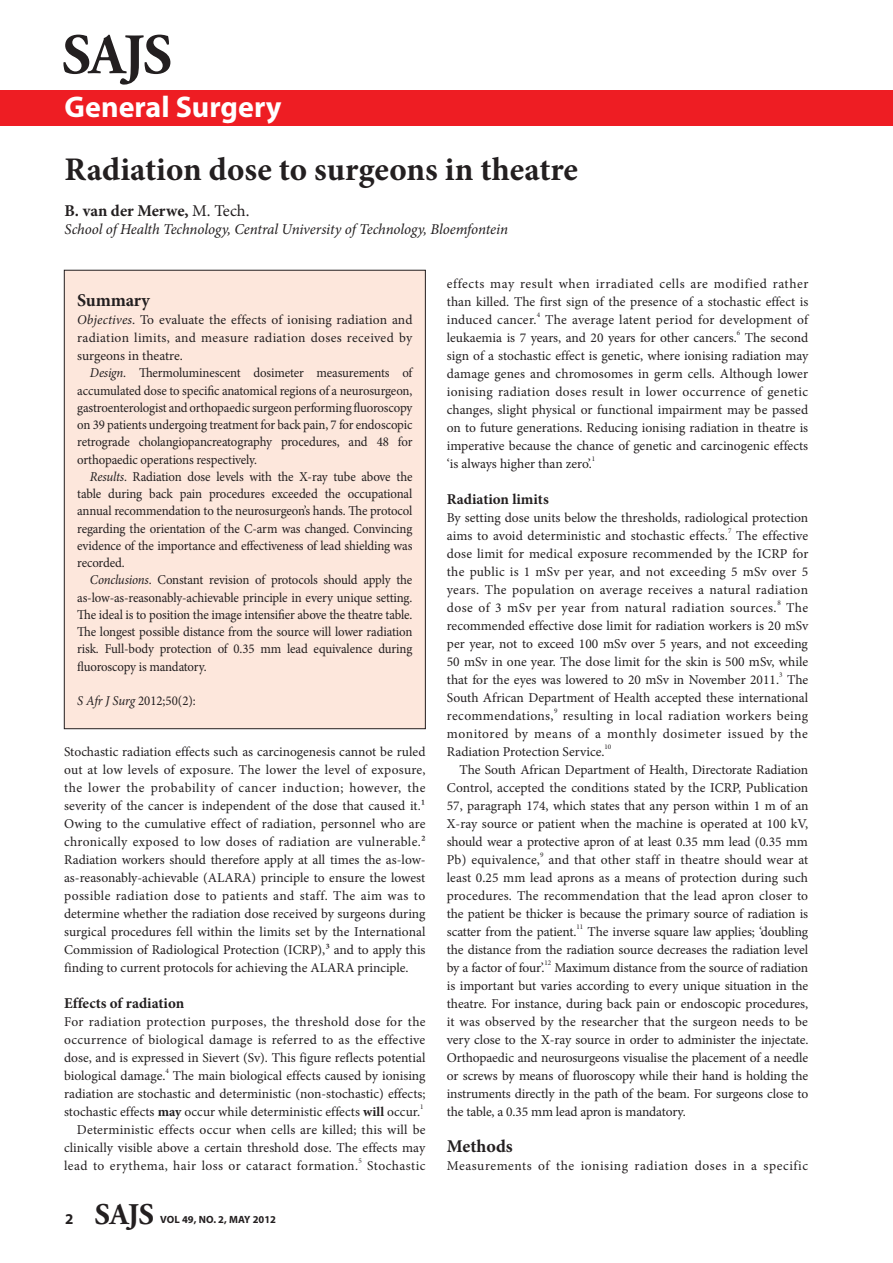
<style>
.page{position:relative;width:893px;height:1263px;background:#fff}
.page>*{position:absolute;margin:0;border:0;box-sizing:border-box;transform-origin:0 0}
.t1{font:700 57px "Adobe Garamond Pro";color:#231f20}
.A_HEAD{font:700 33px "Minion Pro";color:#231f20}
.t2{font:700 30px "Myriad Pro";color:#fff}
.t3{font:700 30px "Adobe Garamond Pro";color:#231f20}
.B_HEAD{font:700 18px "Minion Pro";letter-spacing:-.005em;color:#231f20}
.AUTHORS_NAME{font:700 16.5px "Minion Pro";letter-spacing:-.005em;color:#231f20}
.AUTHORS_DETAILS{font:italic 15px "Minion Pro";letter-spacing:-.01em;color:#231f20}
.C_HEAD{font:700 15px "Minion Pro";color:#231f20}
.t4{font:700 15px "Myriad Pro";color:#231f20}
.BODY_TEXT_NO_INDENT{font:13.5px/18px "Minion Pro";letter-spacing:.005em;color:#231f20;text-align:justify}
.BODY_TEXT{font:13.5px/18px "Minion Pro";letter-spacing:-.005em;color:#231f20;text-align:justify}
.SUMMARY_TEXT_INDENT{font:13.5px/17.2px "Minion Pro";letter-spacing:-.01em;color:#231f20;text-align:justify;scale:.95 1}
.BODY_TEXT_NO_INDENT-2{font:13.5px "Minion Pro";letter-spacing:.04em;color:#231f20}
.SUMMARY_TEXT{font:13.5px "Minion Pro";color:#231f20;scale:.95 1}
.BODY_TEXT-2{font:13.5px "Minion Pro";letter-spacing:.03em;color:#231f20}
.t5{font:700 10.5px "Myriad Pro";color:#231f20}
.BODY_TEXT-3{font:7.2px "Minion Pro";color:#231f20}
.BODY_TEXT_NO_INDENT-3{font:7.2px "Minion Pro";color:#231f20}
.s1{font-weight:400}
.s2{font-style:italic}
.s3{font-weight:700}
</style>
<div class="page">
<div style="left:0;top:90px;width:893px;height:36px;background:#ee1d23"></div>
<div style="left:64px;top:270px;width:361px;height:459px;background:#fde7dc"></div>
<p class="t1" style="left:62px;top:22px;width:111px">SAJS</p>
<p class="t2" style="left:65px;top:87px;width:218px">General Surgery</p>
<h1 class="A_HEAD" style="left:65px;top:146px;width:515px">Radiation dose to surgeons in theatre</h1>
<p class="AUTHORS_NAME" style="left:65px;top:199px;width:186px">B. van der Merwe, <span class="s1">M. Tech.</span></p>
<p class="AUTHORS_DETAILS" style="left:65px;top:219px;width:445px">School of Health Technology, Central University of Technology, Bloemfontein</p>
<h2 class="B_HEAD" style="left:77px;top:288px;width:74px">Summary</h2>
<p class="BODY_TEXT_NO_INDENT" style="left:77px;top:311px;width:337px"><span class="s2">Objectives</span>. To evaluate the effects of ionising radiation and radiation limits, and measure radiation doses received by surgeons in theatre.</p>
<p class="SUMMARY_TEXT_INDENT" style="left:77px;top:364px;width:354px;text-indent:13px"><span class="s2">Design</span>. Thermoluminescent dosimeter measurements of accumulated dose to specific anatomical regions of a neurosurgeon, gastroenterologist and orthopaedic surgeon performing fluoroscopy on 39 patients undergoing treatment for back pain, 7 for endoscopic retrograde cholangiopancreatography procedures, and 48 for orthopaedic operations respectively.</p>
<p class="SUMMARY_TEXT_INDENT" style="left:77px;top:468px;width:354px;text-indent:13px"><span class="s2">Results</span>. Radiation dose levels with the X-ray tube above the table during back pain procedures exceeded the occupational annual recommendation to the neurosurgeon’s hands. The protocol regarding the orientation of the C-arm was changed. Convincing evidence of the importance and effectiveness of lead shielding was recorded.</p>
<p class="SUMMARY_TEXT_INDENT" style="left:77px;top:571px;width:354px;text-indent:13px"><span class="s2">Conclusions</span>. Constant revision of protocols should apply the as-low-as-reasonably-achievable principle in every unique setting.<br>The ideal is to position the image intensifier above the theatre table.<br>The longest possible distance from the source will lower radiation risk. Full-body protection of 0.35 mm lead equivalence during fluoroscopy is mandatory.</p>
<p class="SUMMARY_TEXT" style="left:77px;top:692px;width:126px"><span class="s2">S Afr J Surg</span> 2012;50(2):</p>
<p class="BODY_TEXT_NO_INDENT" style="left:64px;top:743px;width:363px">Stochastic radiation effects such as carcinogenesis cannot be ruled out at low levels of exposure. The lower the level of exposure, the lower the probability of cancer induction; however, the severity of the cancer is independent of the dose that caused it.¹<br>Owing to the cumulative effect of radiation, personnel who are chronically exposed to low doses of radiation are vulnerable.²<br>Radiation workers should therefore apply at all times the as-low&shy;as-reasonably-achievable (ALARA) principle to ensure the lowest possible radiation dose to patients and staff. The aim was to determine whether the radiation dose received by surgeons during surgical procedures fell within the limits set by the International Commission of Radiological Protection (ICRP),³ and to apply this finding to current protocols for achieving the ALARA principle.</p>
<h3 class="C_HEAD" style="left:64px;top:993px;width:122px">Effects of radiation</h3>
<p class="BODY_TEXT_NO_INDENT" style="left:64px;top:1013px;width:363px">For radiation protection purposes, the threshold dose for the occurrence of biological damage is referred to as the effective dose, and is expressed in Sievert (Sv). This figure reflects potential biological damage.</p>
<p class="BODY_TEXT_NO_INDENT-3" style="left:165px;top:1065px;width:5px">4</p>
<p class="BODY_TEXT_NO_INDENT" style="left:64px;top:1067px;width:363px;text-indent:109px">The main biological effects caused by ionising radiation are stochastic and deterministic (non-stochastic) effects; stochastic effects <span class="s3">may</span> occur while deterministic effects <span class="s3">will</span> occur.</p>
<p class="BODY_TEXT_NO_INDENT-3" style="left:420px;top:1101px;width:5px">1</p>
<p class="BODY_TEXT" style="left:64px;top:1121px;width:363px;text-indent:13px">Deterministic effects occur when cells are killed; this will be clinically visible above a certain threshold dose. The effects may lead to erythema, hair loss or cataract formation.</p>
<p class="BODY_TEXT-3" style="left:359px;top:1155px;width:5px">5</p>
<p class="BODY_TEXT-2" style="left:367px;top:1157px;width:60px">Stochastic</p>
<p class="t4" style="left:65px;top:1209px;width:10px">2</p>
<p class="t3" style="left:95px;top:1197px;width:61px">SAJS</p>
<p class="t5" style="left:160px;top:1212px;width:118px">VOL 49, NO. 2, MAY 2012</p>
<p class="BODY_TEXT" style="left:447px;top:275px;width:363px">effects may result when irradiated cells are modified rather than killed. The first sign of the presence of a stochastic effect is induced cancer.</p>
<p class="BODY_TEXT-3" style="left:537px;top:309px;width:5px">4</p>
<p class="BODY_TEXT" style="left:447px;top:311px;width:363px;text-indent:98px">The average latent period for development of leukaemia is 7 years, and 20 years for other cancers.</p>
<p class="BODY_TEXT-3" style="left:737px;top:327px;width:5px">6</p>
<p class="BODY_TEXT" style="left:447px;top:329px;width:363px;text-indent:298px">The second sign of a stochastic effect is genetic, where ionising radiation may damage genes and chromosomes in germ cells. Although lower ionising radiation doses result in lower occurrence of genetic changes, slight physical or functional impairment may be passed on to future generations. Reducing ionising radiation in theatre is imperative because the chance of genetic and carcinogenic effects ‘is always higher than zero’.</p>
<p class="BODY_TEXT-3" style="left:592px;top:453px;width:5px">1</p>
<h3 class="C_HEAD" style="left:447px;top:489px;width:103px">Radiation limits</h3>
<p class="BODY_TEXT_NO_INDENT" style="left:447px;top:509px;width:363px">By setting dose units below the thresholds, radiological protection aims to avoid deterministic and stochastic effects.</p>
<p class="BODY_TEXT_NO_INDENT-3" style="left:728px;top:525px;width:5px">7</p>
<p class="BODY_TEXT_NO_INDENT" style="left:447px;top:527px;width:363px;text-indent:289px">The effective dose limit for medical exposure recommended by the ICRP for the public is 1 mSv per year, and not exceeding 5 mSv over 5 years. The population on average receives a natural radiation dose of 3 mSv per year from natural radiation sources.</p>
<p class="BODY_TEXT_NO_INDENT-3" style="left:777px;top:597px;width:5px">8</p>
<p class="BODY_TEXT_NO_INDENT" style="left:447px;top:599px;width:363px;text-indent:339px">The recommended effective dose limit for radiation workers is 20 mSv per year, not to exceed 100 mSv over 5 years, and not exceeding 50 mSv in one year. The dose limit for the skin is 500 mSv, while that for the eyes was lowered to 20 mSv in November 2011.</p>
<p class="BODY_TEXT_NO_INDENT-3" style="left:779px;top:669px;width:5px">3</p>
<p class="BODY_TEXT_NO_INDENT" style="left:447px;top:671px;width:363px;text-indent:340px">The South African Department of Health accepted these international recommendations,</p>
<p class="BODY_TEXT_NO_INDENT-3" style="left:554px;top:705px;width:5px">9</p>
<p class="BODY_TEXT_NO_INDENT" style="left:447px;top:707px;width:363px;text-indent:116px">resulting in local radiation workers being monitored by means of a monthly dosimeter issued by the Radiation Protection Service.</p>
<p class="BODY_TEXT_NO_INDENT-3" style="left:605px;top:741px;width:8px">10</p>
<p class="BODY_TEXT" style="left:447px;top:761px;width:363px;text-indent:13px">The South African Department of Health, Directorate Radiation Control, accepted the conditions stated by the ICRP, Publication 57, paragraph 174, which states that any person within 1 m of an X-ray source or patient when the machine is operated at 100 kV, should wear a protective apron of at least 0.35 mm lead (0.35 mm Pb) equivalence,</p>
<p class="BODY_TEXT-3" style="left:540px;top:849px;width:5px">9</p>
<p class="BODY_TEXT" style="left:447px;top:851px;width:363px;text-indent:102px">and that other staff in theatre should wear at least 0.25 mm lead aprons as a means of protection during such procedures. The recommendation that the lead apron closer to the patient be thicker is because the primary source of radiation is scatter from the patient.</p>
<p class="BODY_TEXT-3" style="left:576px;top:921px;width:8px">11</p>
<p class="BODY_TEXT" style="left:447px;top:923px;width:363px;text-indent:141px">The inverse square law applies; ‘doubling the distance from the radiation source decreases the radiation level by a factor of four’.</p>
<p class="BODY_TEXT-3" style="left:545px;top:957px;width:8px">12</p>
<p class="BODY_TEXT" style="left:447px;top:959px;width:363px;text-indent:108px">Maximum distance from the source of radiation is important but varies according to every unique situation in the theatre. For instance, during back pain or endoscopic procedures, it was observed by the researcher that the surgeon needs to be very close to the X-ray source in order to administer the injectate.<br>Orthopaedic and neurosurgeons visualise the placement of a needle or screws by means of fluoroscopy while their hand is holding the instruments directly in the path of the beam. For surgeons close to the table, a 0.35 mm lead apron is mandatory.</p>
<h2 class="B_HEAD" style="left:447px;top:1134px;width:67px">Methods</h2>
<p class="BODY_TEXT_NO_INDENT-2" style="left:447px;top:1157px;width:363px">Measurements of the ionising radiation doses in a specific</p>
</div>
